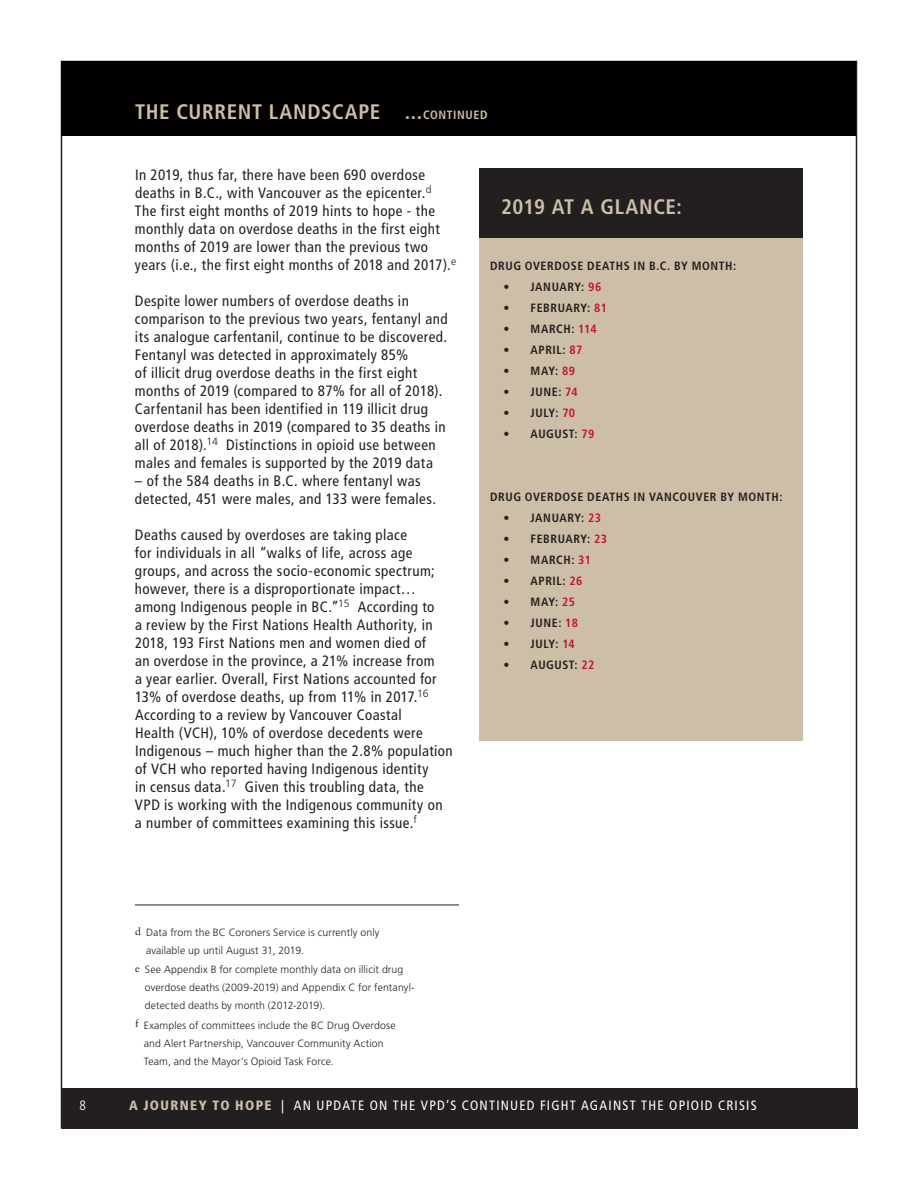
<style>
.page{position:relative;width:918px;height:1188px;background:#fff}
.page>*{position:absolute;margin:0;border:0;box-sizing:border-box;transform-origin:0 0}
.t1{font:700 condensed 21px "Frutiger LT Std";letter-spacing:.03em;color:#cdbea7}
.t2{font:condensed 15px/18px "Frutiger LT Std";letter-spacing:.03em;color:#231f20}
.t3{font:condensed 13.5px "Frutiger LT Std";letter-spacing:.09em;color:#fff}
.t4{font:300 condensed 13.5px "Frutiger LT Std";color:#fff}
.t5{font:700 condensed 12px "Frutiger LT Std";letter-spacing:.045em;color:#231f20}
.t6{font:300 10.5px/18px "Frutiger LT Std";letter-spacing:.01em;color:#231f20}
.s1{font-size:12px}
.s2{font-weight:400}
.s3{color:#c41230}
.s4{font-family:"Sabon LT Std";font-weight:400}
.s5{font-weight:900;color:#cdbea7}
</style>
<div class="page">
<div style="left:62px;top:1089px;width:795px;height:40px;background:#231f20"></div>
<div style="left:62px;top:62px;width:794px;height:74px;background:#000"></div>
<div style="left:479px;top:168px;width:324px;height:573px;background:#cdbea7"></div>
<hr style="left:135px;top:905px;width:324px;height:1px;background:#231f20">
<div style="left:479px;top:168px;width:324px;height:70px;background:#231f20"></div>
<h1 class="t1" style="left:135px;top:99px;width:354px">THE CURRENT LANDSCAPE ...<span class="s1">CONTINUED</span></h1>
<p class="t2" style="left:135px;top:166px;width:323px">In 2019, thus far, there have been 690 overdose deaths in B.C., with Vancouver as the epicenter.<sup>d </sup>The first eight months of 2019 hints to hope - the monthly data on overdose deaths in the first eight months of 2019 are lower than the previous two years (i.e., the first eight months of 2018 and 2017).<sup>e</sup></p>
<p class="t2" style="left:135px;top:292px;width:314px">Despite lower numbers of overdose deaths in comparison to the previous two years, fentanyl and its analogue carfentanil, continue to be discovered.<br>Fentanyl was detected in approximately 85%<br>of illicit drug overdose deaths in the first eight months of 2019 (compared to 87% for all of 2018).<br>Carfentanil has been identified in 119 illicit drug overdose deaths in 2019 (compared to 35 deaths in all of 2018).<sup>14</sup> Distinctions in opioid use between males and females is supported by the 2019 data</p>
<p class="t2" style="left:135px;top:472px;width:303px">– of the 584 deaths in B.C. where fentanyl was detected, 451 were males, and 133 were females.</p>
<p class="t2" style="left:135px;top:526px;width:319px">Deaths caused by overdoses are taking place<br>for individuals in all “walks of life, across age groups, and across the socio-economic spectrum; however, there is a disproportionate impact… among Indigenous people in BC.”<sup>15</sup> According to<br>a review by the First Nations Health Authority, in 2018, 193 First Nations men and women died of<br>an overdose in the province, a 21% increase from<br>a year earlier. Overall, First Nations accounted for 13% of overdose deaths, up from 11% in 2017.<sup>16<br></sup>According to a review by Vancouver Coastal<br>Health (VCH), 10% of overdose decedents were Indigenous – much higher than the 2.8% population of VCH who reported having Indigenous identity<br>in census data.<sup>17</sup> Given this troubling data, the<br>VPD is working with the Indigenous community on a number of committees examining this issue.<sup>f</sup></p>
<h1 class="t1" style="left:501px;top:195px;width:182px">2019 AT A GLANCE:</h1>
<p class="t5" style="left:490px;top:259px;width:248px">DRUG OVERDOSE DEATHS IN B.C. BY MONTH:</p>
<p class="t5" style="left:504px;top:280px;width:99px"><span class="s2">•</span> JANUARY: <span class="s3">96</span></p>
<p class="t5" style="left:504px;top:301px;width:105px"><span class="s2">•</span> FEBRUARY: <span class="s3">81</span></p>
<p class="t5" style="left:504px;top:322px;width:95px"><span class="s2">•</span> MARCH: <span class="s3">114</span></p>
<p class="t5" style="left:504px;top:343px;width:80px"><span class="s2">•</span> APRIL: <span class="s3">87</span></p>
<p class="t5" style="left:504px;top:364px;width:73px"><span class="s2">•</span> MAY: <span class="s3">89</span></p>
<p class="t5" style="left:504px;top:385px;width:76px"><span class="s2">•</span> JUNE: <span class="s3">74</span></p>
<p class="t5" style="left:504px;top:406px;width:73px"><span class="s2">•</span> JULY: <span class="s3">70</span></p>
<p class="t5" style="left:504px;top:427px;width:92px"><span class="s2">•</span> AUGUST: <span class="s3">79</span></p>
<p class="t5" style="left:490px;top:490px;width:294px">DRUG OVERDOSE DEATHS IN VANCOUVER BY MONTH:</p>
<p class="t5" style="left:504px;top:511px;width:99px"><span class="s2">•</span> JANUARY: <span class="s3">23</span></p>
<p class="t5" style="left:504px;top:532px;width:105px"><span class="s2">•</span> FEBRUARY: <span class="s3">23</span></p>
<p class="t5" style="left:504px;top:553px;width:89px"><span class="s2">•</span> MARCH: <span class="s3">31</span></p>
<p class="t5" style="left:504px;top:574px;width:80px"><span class="s2">•</span> APRIL: <span class="s3">26</span></p>
<p class="t5" style="left:504px;top:595px;width:73px"><span class="s2">•</span> MAY: <span class="s3">25</span></p>
<p class="t5" style="left:504px;top:616px;width:76px"><span class="s2">•</span> JUNE: <span class="s3">18</span></p>
<p class="t5" style="left:504px;top:637px;width:73px"><span class="s2">•</span> JULY: <span class="s3">14</span></p>
<p class="t5" style="left:504px;top:658px;width:92px"><span class="s2">•</span> AUGUST: <span class="s3">22</span></p>
<p class="t6" style="left:146px;top:924px;width:235px;text-indent:-11px"><span class="s4">d</span> Data from the BC Coroners Service is currently only available up until August 31, 2019.</p>
<p class="t6" style="left:145px;top:961px;width:271px;text-indent:-10px"><span class="s4">e</span> See Appendix B for complete monthly data on illicit drug overdose deaths (2009-2019) and Appendix C for fentanyl&shy;detected deaths by month (2012-2019).</p>
<p class="t6" style="left:144px;top:1016px;width:253px;text-indent:-9px"><span class="s4">f</span> Examples of committees include the BC Drug Overdose and Alert Partnership, Vancouver Community Action<br>Team, and the Mayor’s Opioid Task Force.</p>
<p class="t4" style="left:80px;top:1098px;width:8px">8</p>
<p class="t3" style="left:129px;top:1097px;width:629px"><span class="s5">A JOURNEY TO HOPE</span> | AN UPDATE ON THE VPD’S CONTINUED FIGHT AGAINST THE OPIOID CRISIS</p>
</div>
